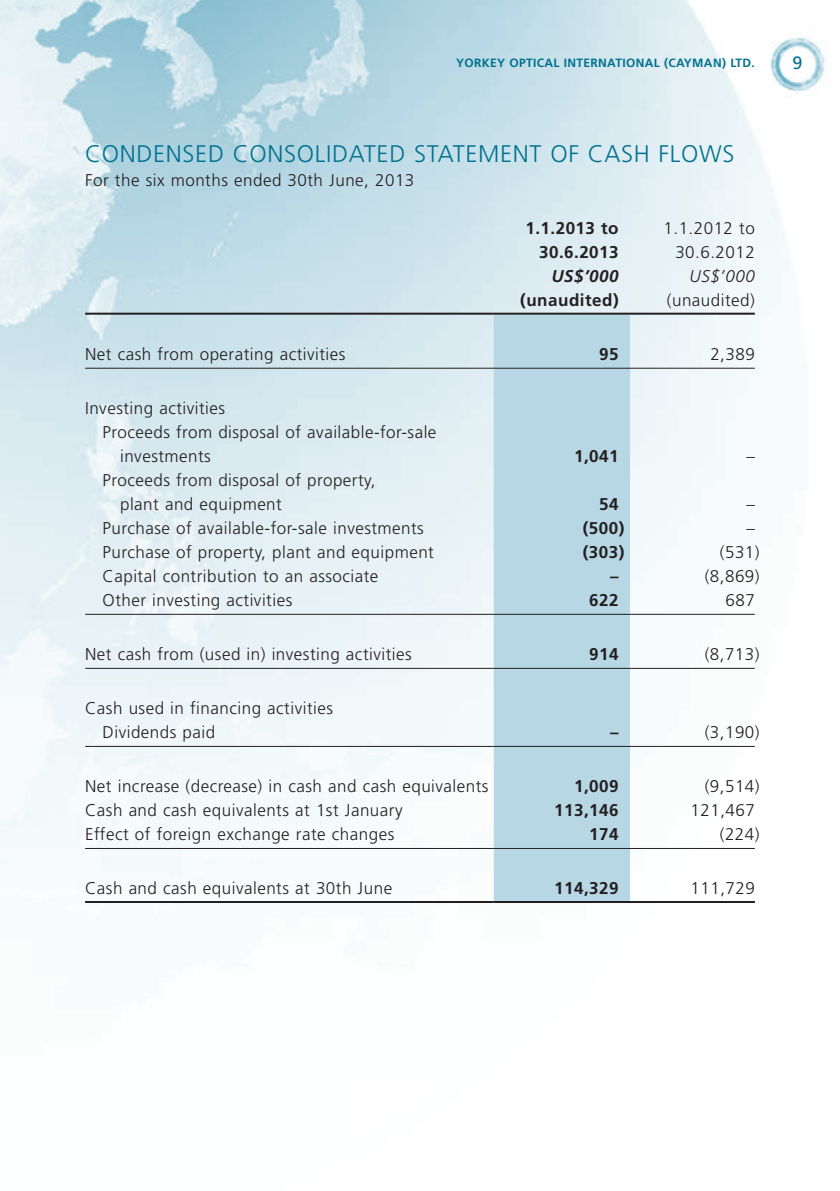
<style>
.page{position:relative;width:840px;height:1191px;background:#fff}
.page>*{position:absolute;margin:0;border:0;box-sizing:border-box;transform-origin:0 0}
.t1{font:300 24px "Frutiger LT Std";letter-spacing:.03em;color:#00718e}
.t2{font:18px "Frutiger LT Std";color:#00718e}
.t3{font:300 17px/24px "Frutiger LT Std";letter-spacing:.03em;color:#231f20}
.t4{font:700 17px/24px "Frutiger LT Std";letter-spacing:.03em;color:#231f20;text-align:right}
.t5{font:italic 700 17px "Frutiger LT Std";color:#231f20}
.t6{font:italic 300 17px "Frutiger LT Std";color:#231f20}
.t7{font:700 12px "Frutiger LT Std";letter-spacing:.03em;color:#00718e}
</style>
<div class="page">
<img style="left:0;top:0;width:825px;height:903px">
<div style="left:493px;top:315px;width:136px;height:586px;background:#b7d7e4"></div>
<hr style="left:85px;top:313px;width:408px;height:2px;background:#231f20">
<hr style="left:493px;top:313px;width:136px;height:2px;background:#231f20">
<hr style="left:629px;top:313px;width:125px;height:2px;background:#231f20">
<hr style="left:85px;top:368px;width:408px;height:1px;background:#231f20">
<hr style="left:493px;top:368px;width:136px;height:1px;background:#231f20">
<hr style="left:629px;top:368px;width:125px;height:1px;background:#231f20">
<hr style="left:85px;top:614px;width:408px;height:1px;background:#231f20">
<hr style="left:493px;top:614px;width:136px;height:1px;background:#231f20">
<hr style="left:629px;top:614px;width:125px;height:1px;background:#231f20">
<hr style="left:85px;top:668px;width:408px;height:1px;background:#231f20">
<hr style="left:493px;top:668px;width:136px;height:1px;background:#231f20">
<hr style="left:629px;top:668px;width:125px;height:1px;background:#231f20">
<hr style="left:85px;top:746px;width:408px;height:1px;background:#231f20">
<hr style="left:493px;top:746px;width:136px;height:1px;background:#231f20">
<hr style="left:629px;top:746px;width:125px;height:1px;background:#231f20">
<hr style="left:85px;top:848px;width:408px;height:1px;background:#231f20">
<hr style="left:493px;top:848px;width:136px;height:1px;background:#231f20">
<hr style="left:629px;top:848px;width:125px;height:1px;background:#231f20">
<hr style="left:85px;top:901px;width:408px;height:2px;background:#231f20">
<hr style="left:493px;top:901px;width:136px;height:2px;background:#231f20">
<hr style="left:629px;top:901px;width:125px;height:2px;background:#231f20">
<p class="t7" style="left:456px;top:56px;width:300px">YORKEY OPTICAL INTERNATIONAL (CAYMAN) LTD.</p>
<p class="t2" style="left:792px;top:53px;width:12px">9</p>
<h1 class="t1" style="left:85px;top:140px;width:650px">CONDENSED CONSOLIDATED STATEMENT OF CASH FLOWS</h1>
<p class="t3" style="left:85px;top:168px;width:330px">For the six months ended 30th June, 2013</p>
<p class="t4" style="left:525px;top:216px;width:95px">1.1.2013 to<br>30.6.2013</p>
<p class="t3" style="left:663px;top:216px;width:93px;text-align:right">1.1.2012 to<br>30.6.2012</p>
<p class="t5" style="left:551px;top:266px;width:69px">US$’000</p>
<p class="t6" style="left:689px;top:266px;width:67px">US$’000</p>
<p class="t4" style="left:520px;top:288px;width:100px">(unaudited)</p>
<p class="t3" style="left:666px;top:288px;width:89px">(unaudited)</p>
<p class="t3" style="left:85px;top:342px;width:262px">Net cash from operating activities</p>
<p class="t4" style="left:599px;top:342px;width:21px">95</p>
<p class="t3" style="left:710px;top:342px;width:46px">2,389</p>
<p class="t3" style="left:85px;top:396px;width:141px">Investing activities</p>
<p class="t3" style="left:103px;top:420px;width:335px">Proceeds from disposal of available-for-sale</p>
<p class="t3" style="left:120px;top:444px;width:92px">investments</p>
<p class="t4" style="left:574px;top:444px;width:46px">1,041</p>
<p class="t3" style="left:746px;top:444px;width:10px">–</p>
<p class="t3" style="left:120px;top:468px;width:257px;text-indent:-17px">Proceeds from disposal of property, plant and equipment</p>
<p class="t4" style="left:599px;top:492px;width:21px">54</p>
<p class="t3" style="left:746px;top:492px;width:10px">–</p>
<p class="t3" style="left:103px;top:516px;width:322px">Purchase of available-for-sale investments</p>
<p class="t4" style="left:582px;top:516px;width:43px">(500)</p>
<p class="t3" style="left:746px;top:516px;width:10px">–</p>
<p class="t3" style="left:103px;top:540px;width:332px">Purchase of property, plant and equipment</p>
<p class="t4" style="left:582px;top:540px;width:43px">(303)</p>
<p class="t3" style="left:719px;top:540px;width:41px">(531)</p>
<p class="t3" style="left:103px;top:564px;width:277px">Capital contribution to an associate</p>
<p class="t4" style="left:609px;top:564px;width:10px">–</p>
<p class="t3" style="left:704px;top:564px;width:56px">(8,869)</p>
<p class="t3" style="left:103px;top:588px;width:191px">Other investing activities</p>
<p class="t4" style="left:589px;top:588px;width:31px">622</p>
<p class="t3" style="left:725px;top:588px;width:31px">687</p>
<p class="t3" style="left:85px;top:642px;width:328px">Net cash from (used in) investing activities</p>
<p class="t4" style="left:589px;top:642px;width:31px">914</p>
<p class="t3" style="left:704px;top:642px;width:56px">(8,713)</p>
<p class="t3" style="left:103px;top:696px;width:232px;text-indent:-17px">Cash used in financing activities<br>Dividends paid</p>
<p class="t4" style="left:609px;top:720px;width:10px">–</p>
<p class="t3" style="left:704px;top:720px;width:56px">(3,190)</p>
<p class="t3" style="left:85px;top:774px;width:404px">Net increase (decrease) in cash and cash equivalents</p>
<p class="t4" style="left:574px;top:774px;width:46px">1,009</p>
<p class="t3" style="left:704px;top:774px;width:56px">(9,514)</p>
<p class="t3" style="left:85px;top:798px;width:319px">Cash and cash equivalents at 1st January</p>
<p class="t4" style="left:554px;top:798px;width:66px">113,146</p>
<p class="t3" style="left:690px;top:798px;width:66px">121,467</p>
<p class="t3" style="left:85px;top:822px;width:310px">Effect of foreign exchange rate changes</p>
<p class="t4" style="left:589px;top:822px;width:31px">174</p>
<p class="t3" style="left:719px;top:822px;width:41px">(224)</p>
<p class="t3" style="left:85px;top:876px;width:308px">Cash and cash equivalents at 30th June</p>
<p class="t4" style="left:554px;top:876px;width:66px">114,329</p>
<p class="t3" style="left:690px;top:876px;width:66px">111,729</p>
</div>
